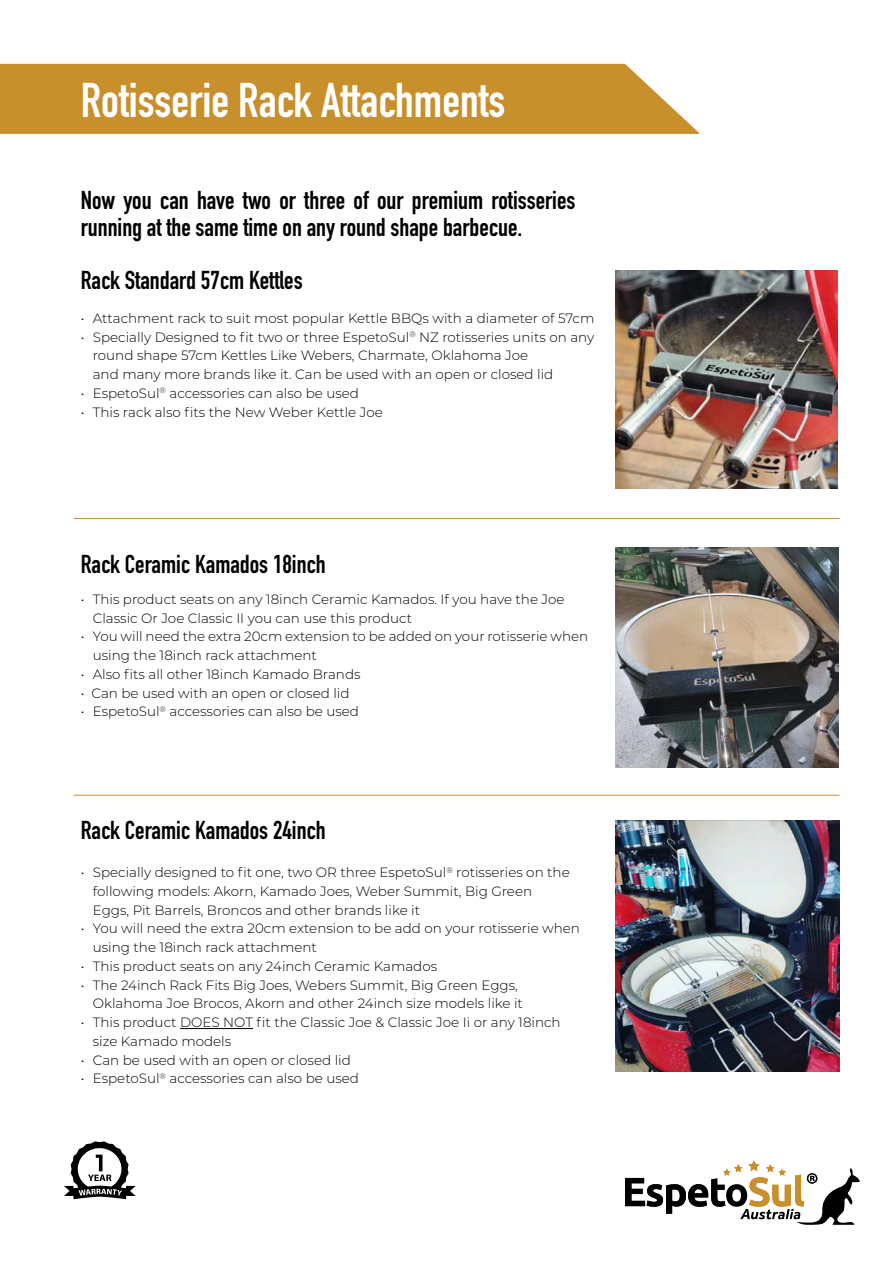
<style>
.page{position:relative;width:893px;height:1263px;background:#fff}
.page>*{position:absolute;margin:0;border:0;box-sizing:border-box;transform-origin:0 0}
.t1{font:700 48px "DIN Condensed";color:#fff}
.t2{font:700 25.5px/27px "DIN Condensed";color:#000}
.t3{font:300 13.5px/18.8px "Montserrat";color:#000}
</style>
<div class="page">
<div style="left:0;top:64px;width:700px;height:70px;background:#c8902c"></div>
<hr style="left:180px;top:1028px;width:73px;height:1px;background:#000">
<img style="left:615px;top:270px;width:223px;height:219px">
<img style="left:615px;top:548px;width:224px;height:219px">
<img style="left:615px;top:821px;width:224px;height:250px">
<hr style="left:74px;top:518px;width:765px;height:1px;background:#c8902c">
<hr style="left:74px;top:795px;width:765px;height:1px;background:#c8902c">
<svg style="left:64px;top:1141px;width:72px;height:58px"></svg>
<svg style="left:625px;top:1160px;width:235px;height:65px"></svg>
<h1 class="t1" style="left:81px;top:68px;width:426px">Rotisserie Rack Attachments</h1>
<h2 class="t2" style="left:81px;top:187px;width:496px">Now you can have two or three of our premium rotisseries running at the same time on any round shape barbecue.</h2>
<h2 class="t2" style="left:81px;top:266px;width:223px">Rack Standard 57cm Kettles</h2>
<p class="t3" style="left:81px;top:308px;width:515px">• Attachment rack to suit most popular Kettle BBQs with a diameter of 57cm</p>
<p class="t3" style="left:93px;top:327px;width:503px;text-indent:-12px">• Specially Designed to fit two or three EspetoSul<sup>®</sup> NZ rotisseries units on any round shape 57cm Kettles Like Webers, Charmate, Oklahoma Joe<br>and many more brands like it. Can be used with an open or closed lid</p>
<p class="t3" style="left:81px;top:383px;width:280px">• EspetoSul<sup>®</sup> accessories can also be used</p>
<p class="t3" style="left:81px;top:402px;width:304px">• This rack also fits the New Weber Kettle Joe</p>
<h2 class="t2" style="left:81px;top:550px;width:246px">Rack Ceramic Kamados 18inch</h2>
<p class="t3" style="left:93px;top:589px;width:473px;text-indent:-12px">• This product seats on any 18inch Ceramic Kamados. If you have the Joe<br>Classic Or Joe Classic II you can use this product</p>
<p class="t3" style="left:93px;top:627px;width:497px;text-indent:-12px">• You will need the extra 20cm extension to be added on your rotisserie when using the 18inch rack attachment</p>
<p class="t3" style="left:81px;top:664px;width:281px">• Also fits all other 18inch Kamado Brands</p>
<p class="t3" style="left:81px;top:683px;width:270px">• Can be used with an open or closed lid</p>
<p class="t3" style="left:81px;top:702px;width:280px">• EspetoSul<sup>®</sup> accessories can also be used</p>
<h2 class="t2" style="left:81px;top:816px;width:246px">Rack Ceramic Kamados 24inch</h2>
<p class="t3" style="left:93px;top:862px;width:478px;text-indent:-12px">• Specially designed to fit one, two OR three EspetoSul<sup>®</sup> rotisseries on the following models: Akorn, Kamado Joes, Weber Summit, Big Green<br>Eggs, Pit Barrels, Broncos and other brands like it</p>
<p class="t3" style="left:93px;top:919px;width:489px;text-indent:-12px">• You will need the extra 20cm extension to be add on your rotisserie when using the 18inch rack attachment</p>
<p class="t3" style="left:81px;top:956px;width:358px">• This product seats on any 24inch Ceramic Kamados</p>
<p class="t3" style="left:93px;top:975px;width:432px;text-indent:-12px">• The 24inch Rack Fits Big Joes, Webers Summit, Big Green Eggs,<br>Oklahoma Joe Brocos, Akorn and other 24inch size models like it</p>
<p class="t3" style="left:93px;top:1012px;width:469px;text-indent:-12px">• This product DOES NOT fit the Classic Joe &amp; Classic Joe Ii or any 18inch size Kamado models</p>
<p class="t3" style="left:81px;top:1050px;width:272px">• Can be used with an open or closed lid</p>
<p class="t3" style="left:81px;top:1069px;width:280px">• EspetoSul<sup>®</sup> accessories can also be used</p>
</div>
